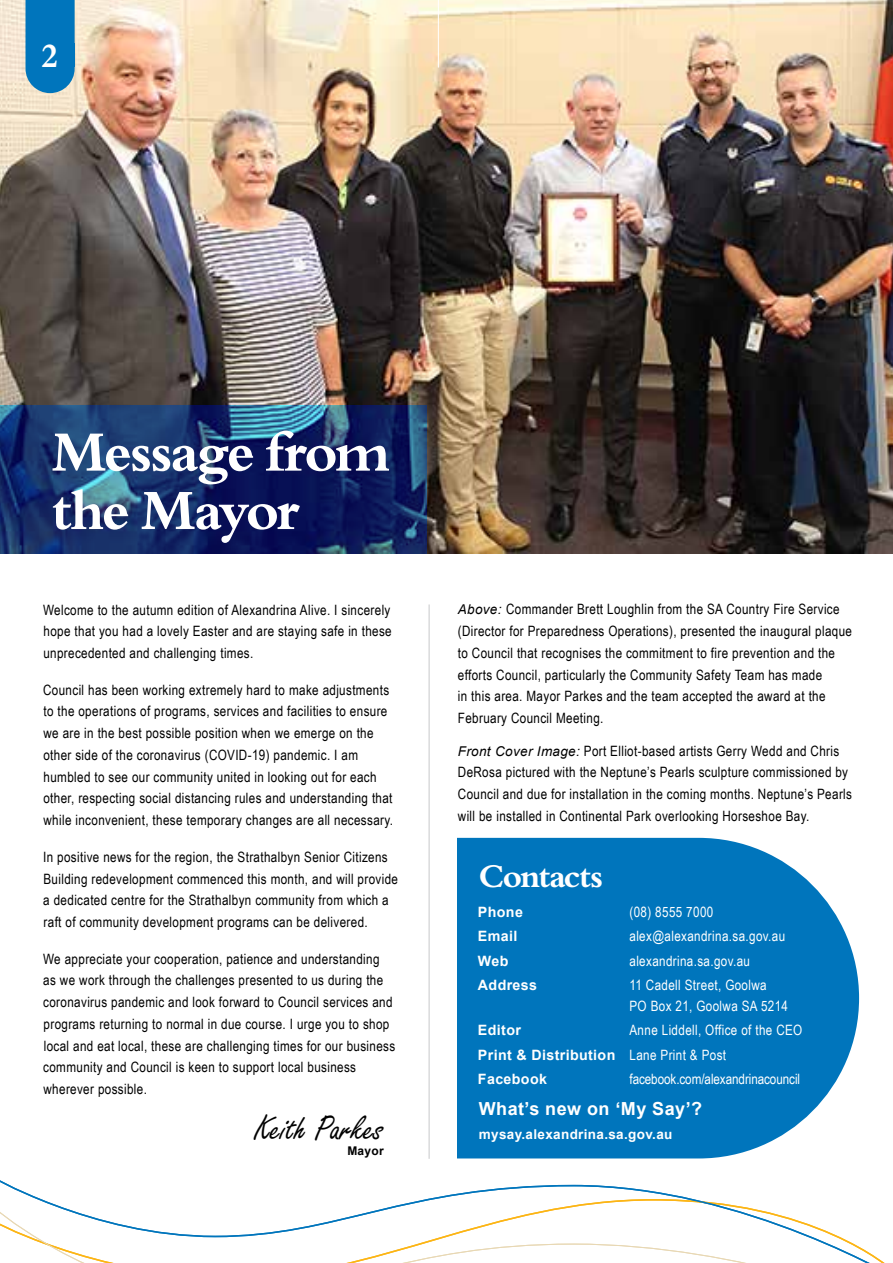
<style>
.page{position:relative;width:893px;height:1263px;background:#fff}
.page>*{position:absolute;margin:0;border:0;box-sizing:border-box;transform-origin:0 0}
.t1{font:700 55.5px/58.3px "Bergamo Std";letter-spacing:-.04em;color:#fff}
.t2{font:37.5px "Freestyle Script";letter-spacing:-.01em;color:#000}
.t3{font:700 33px "Bergamo Std";color:#fff}
.t4{font:700 32.25px "Bergamo Std";letter-spacing:-.04em;color:#fff}
.t5{font:700 18px "Arial";letter-spacing:.025em;color:#fff}
.t6{font:14.25px/21.8px "Arial Narrow";letter-spacing:.025em;color:#000}
.t7{font:14.25px/20.2px "Arial Narrow";letter-spacing:.025em;color:#fff}
.t8{font:700 14.25px/24.5px "Arial";letter-spacing:.025em;color:#fff}
.t9{font:14.25px "Arial Narrow";letter-spacing:-.005em;color:#fff}
.t10{font:700 13.5px "Arial";letter-spacing:.025em;color:#fff}
.t11{font:700 12px "Arial";letter-spacing:.025em;color:#000}
.s1{font-family:"Arial";font-style:italic;font-size:13.5px}
.s2{font-family:"Arial Narrow";font-weight:400}
</style>
<div class="page">
<img style="left:0;top:0;width:893px;height:554px">
<svg style="left:0;top:405px;width:427px;height:148px;background:#17306a"></svg>
<svg style="left:0;top:1180px;width:701px;height:21px"></svg>
<svg style="left:0;top:1201px;width:885px;height:62px"></svg>
<hr style="left:438px;top:0;width:1px;height:68px;background:#fff">
<div style="left:184px;top:838px;width:675px;height:320px;background:#0075bc;border-radius:160px"></div>
<div style="left:165px;top:832px;width:292px;height:338px;background:#fff"></div>
<hr style="left:429px;top:604px;width:1px;height:555px;background:#c7c8ca">
<svg style="left:26px;top:0;width:49px;height:93px;background:#137dbd"></svg>
<div style="left:26px;top:43px;width:49px;height:24px;background:#0075bc"></div>
<h3 class="t3" style="left:41px;top:37px;width:19px">2</h3>
<h1 class="t1" style="left:51px;top:423px;width:340px">Message from the Mayor</h1>
<p class="t6" style="left:43px;top:598px;width:350px;text-align:justify">Welcome to the autumn edition of Alexandrina Alive. I sincerely hope that you had a lovely Easter and are staying safe in these unprecedented and challenging times.</p>
<p class="t6" style="left:43px;top:678px;width:351px">Council has been working extremely hard to make adjustments to the operations of programs, services and facilities to ensure we are in the best possible position when we emerge on the other side of the coronavirus (COVID-19) pandemic. I am humbled to see our community united in looking out for each other, respecting social distancing rules and understanding that while inconvenient, these temporary changes are all necessary.</p>
<p class="t6" style="left:43px;top:845px;width:356px">In positive news for the region, the Strathalbyn Senior Citizens Building redevelopment commenced this month, and will provide a dedicated centre for the Strathalbyn community from which a raft of community development programs can be delivered.</p>
<p class="t6" style="left:43px;top:947px;width:354px">We appreciate your cooperation, patience and understanding as we work through the challenges presented to us during the coronavirus pandemic and look forward to Council services and programs returning to normal in due course. I urge you to shop local and eat local, these are challenging times for our business community and Council is keen to support local business wherever possible.</p>
<h2 class="t2" style="left:254px;top:1108px;width:131px">Keith Parkes</h2>
<p class="t11" style="left:347px;top:1143px;width:38px">Mayor</p>
<p class="t6" style="left:458px;top:598px;width:396px"><span class="s1">Above:</span> Commander Brett Loughlin from the SA Country Fire Service (Director for Preparedness Operations), presented the inaugural plaque to Council that recognises the commitment to fire prevention and the efforts Council, particularly the Community Safety Team has made<br>in this area. Mayor Parkes and the team accepted the award at the February Council Meeting.</p>
<p class="t6" style="left:458px;top:739px;width:396px"><span class="s1">Front Cover Image:</span> Port Elliot-based artists Gerry Wedd and Chris DeRosa pictured with the Neptune’s Pearls sculpture commissioned by Council and due for installation in the coming months. Neptune’s Pearls will be installed in Continental Park overlooking Horseshoe Bay.</p>
<h3 class="t4" style="left:479px;top:857px;width:126px">Contacts</h3>
<p class="t8" style="left:478px;top:900px;width:46px">Phone</p>
<p class="t7" style="left:629px;top:901px;width:85px">(08) 8555 7000</p>
<p class="t8" style="left:478px;top:925px;width:41px">Email</p>
<p class="t7" style="left:629px;top:926px;width:157px">alex@alexandrina.sa.gov.au</p>
<p class="t8" style="left:478px;top:949px;width:32px">Web</p>
<p class="t7" style="left:629px;top:950px;width:122px">alexandrina.sa.gov.au</p>
<p class="t8" style="left:478px;top:974px;width:61px">Address</p>
<p class="t7" style="left:629px;top:975px;width:160px">11 Cadell Street, Goolwa<br>PO Box 21, Goolwa SA 5214</p>
<p class="t8" style="left:478px;top:1018px;width:44px">Editor</p>
<p class="t7" style="left:629px;top:1019px;width:174px">Anne Liddell, Office of the CEO</p>
<p class="t8" style="left:478px;top:1043px;width:250px">Print &amp; Distribution <span class="s2">Lane Print &amp; Post<br></span>Facebook</p>
<p class="t9" style="left:629px;top:1069px;width:172px">facebook.com/alexandrinacouncil</p>
<p class="t5" style="left:479px;top:1096px;width:225px">What’s new on ‘My Say’?</p>
<p class="t10" style="left:479px;top:1125px;width:195px">mysay.alexandrina.sa.gov.au</p>
</div>
